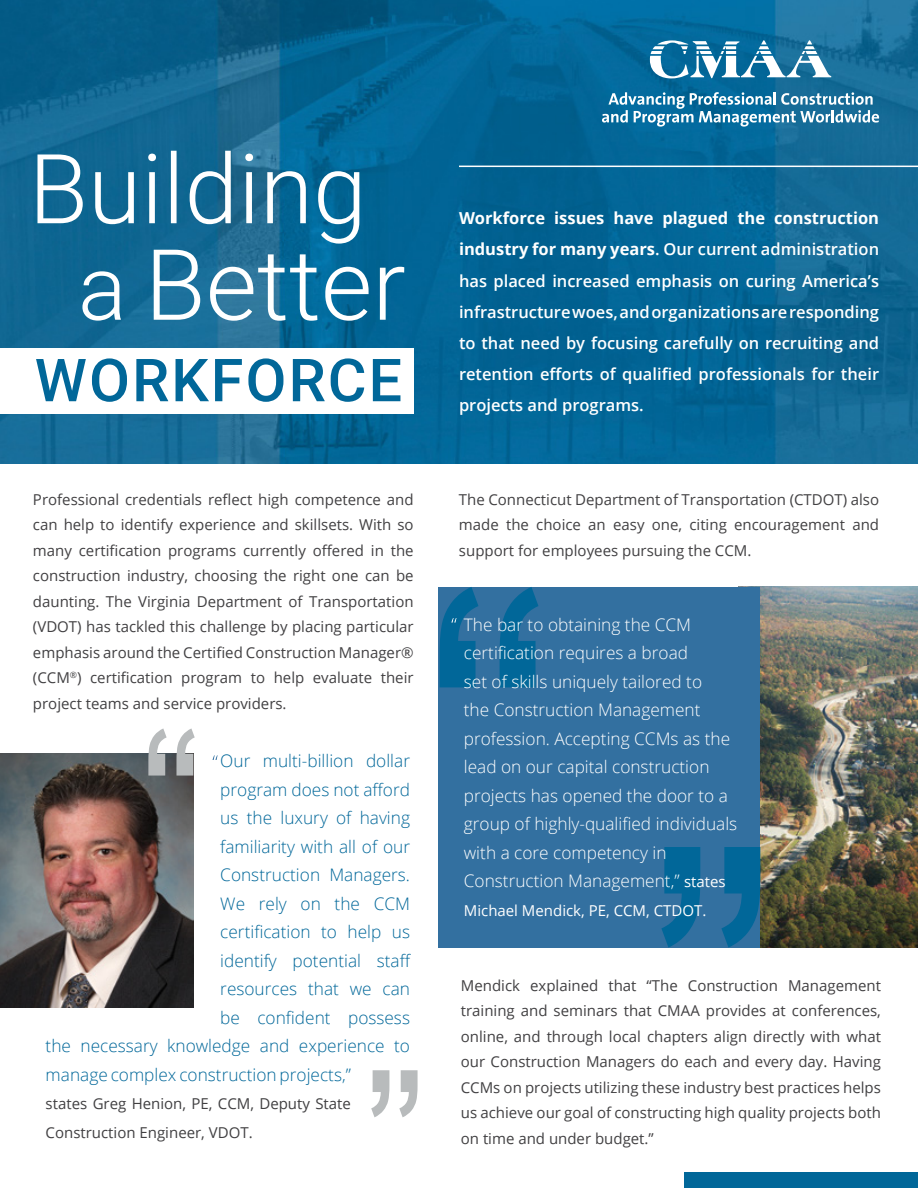
<style>
.page{position:relative;width:918px;height:1188px;background:#fff}
.page>*{position:absolute;margin:0;border:0;box-sizing:border-box;transform-origin:0 0}
.t1{font:300 17.25px/28.5px "Open Sans";color:#fff}
.t2{font:300 17.25px "Open Sans";color:#016799}
.t3{font:600 16.5px/31.2px "Open Sans";color:#fff;text-align:justify}
.t4{font:15px/25.5px "Open Sans";color:#414042;text-align:justify}
.t5{font:15px "Open Sans";color:#fff}
.s1{font-weight:700}
.s2{font-weight:400;font-size:15px}
</style>
<div class="page">
<img style="left:760px;top:587px;width:158px;height:361px">
<div style="left:438px;top:587px;width:322px;height:361px;background:#3370a0"></div>
<div style="left:685px;top:1173px;width:233px;height:15px;background:#016799"></div>
<svg style="left:661px;top:847px;width:99px;height:101px"></svg>
<img style="left:0;top:0;width:918px;height:463px">
<div style="left:0;top:348px;width:414px;height:66px;background:#fff"></div>
<svg style="left:602px;top:92px;width:277px;height:34px"></svg>
<svg style="left:650px;top:40px;width:181px;height:38px"></svg>
<svg style="left:36px;top:358px;width:364px;height:44px"></svg>
<svg style="left:38px;top:151px;width:321px;height:93px"></svg>
<svg style="left:82px;top:250px;width:322px;height:71px"></svg>
<hr style="left:459px;top:166px;width:459px;height:1px;background:#fff">
<svg style="left:440px;top:587px;width:98px;height:100px"></svg>
<img style="left:0;top:754px;width:193px;height:254px">
<svg style="left:213px;top:755px;width:5px;height:5px"></svg>
<svg style="left:148px;top:728px;width:47px;height:48px"></svg>
<svg style="left:371px;top:1070px;width:47px;height:47px"></svg>
<p class="t3" style="left:459px;top:202px;width:422px"><span class="s1">Workforce issues have plagued the construction industry for many years</span>. Our current administration has placed increased emphasis on curing America’s infrastructure woes, and organizations are responding to that need by focusing carefully on recruiting and retention efforts of qualified professionals for their projects and programs.</p>
<p class="t4" style="left:33px;top:486px;width:382px">Professional credentials reflect high competence and can help to identify experience and skillsets. With so many certification programs currently offered in the construction industry, choosing the right one can be daunting. The Virginia Department of Transportation (VDOT) has tackled this challenge by placing particular emphasis around the Certified Construction Manager® (CCM<sup>®</sup>) certification program to help evaluate their project teams and service providers.</p>
<p class="t4" style="left:459px;top:486px;width:422px">The Connecticut Department of Transportation (CTDOT) also made the choice an easy one, citing encouragement and support for employees pursuing the CCM.</p>
<p class="t1" style="left:464px;top:610px;width:275px">The bar to obtaining the CCM certification requires a broad<br>set of skills uniquely tailored to<br>the Construction Management profession. Accepting CCMs as the lead on our capital construction projects has opened the door to a group of highly-qualified individuals with a core competency in<br>Construction Management,” <span class="s2">states</span></p>
<p class="t5" style="left:464px;top:900px;width:244px">Michael Mendick, PE, CCM, CTDOT.</p>
<p class="t2" style="left:220px;top:749px;width:191px">Our multi-billion dollar</p>
<p class="t2" style="left:220px;top:777px;width:191px">program does not afford</p>
<p class="t2" style="left:220px;top:806px;width:191px">us the luxury of having</p>
<p class="t2" style="left:220px;top:834px;width:191px">familiarity with all of our</p>
<p class="t2" style="left:220px;top:863px;width:191px">Construction Managers.</p>
<p class="t2" style="left:220px;top:891px;width:191px">We rely on the CCM</p>
<p class="t2" style="left:220px;top:920px;width:191px">certification to help us</p>
<p class="t2" style="left:220px;top:948px;width:192px">identify potential staff</p>
<p class="t2" style="left:220px;top:977px;width:191px">resources that we can</p>
<p class="t2" style="left:220px;top:1005px;width:191px">be confident possess</p>
<p class="t2" style="left:46px;top:1034px;width:366px">the necessary knowledge and experience to</p>
<p class="t2" style="left:46px;top:1062px;width:307px">manage complex construction projects,”</p>
<p class="t4" style="left:46px;top:1089px;width:307px;line-height:28.5px">states Greg Henion, PE, CCM, Deputy State<br>Construction Engineer, VDOT.</p>
<p class="t4" style="left:461px;top:972px;width:422px">Mendick explained that “The Construction Management training and seminars that CMAA provides at conferences, online, and through local chapters align directly with what our Construction Managers do each and every day. Having CCMs on projects utilizing these industry best practices helps us achieve our goal of constructing high quality projects both on time and under budget.”</p>
</div>
